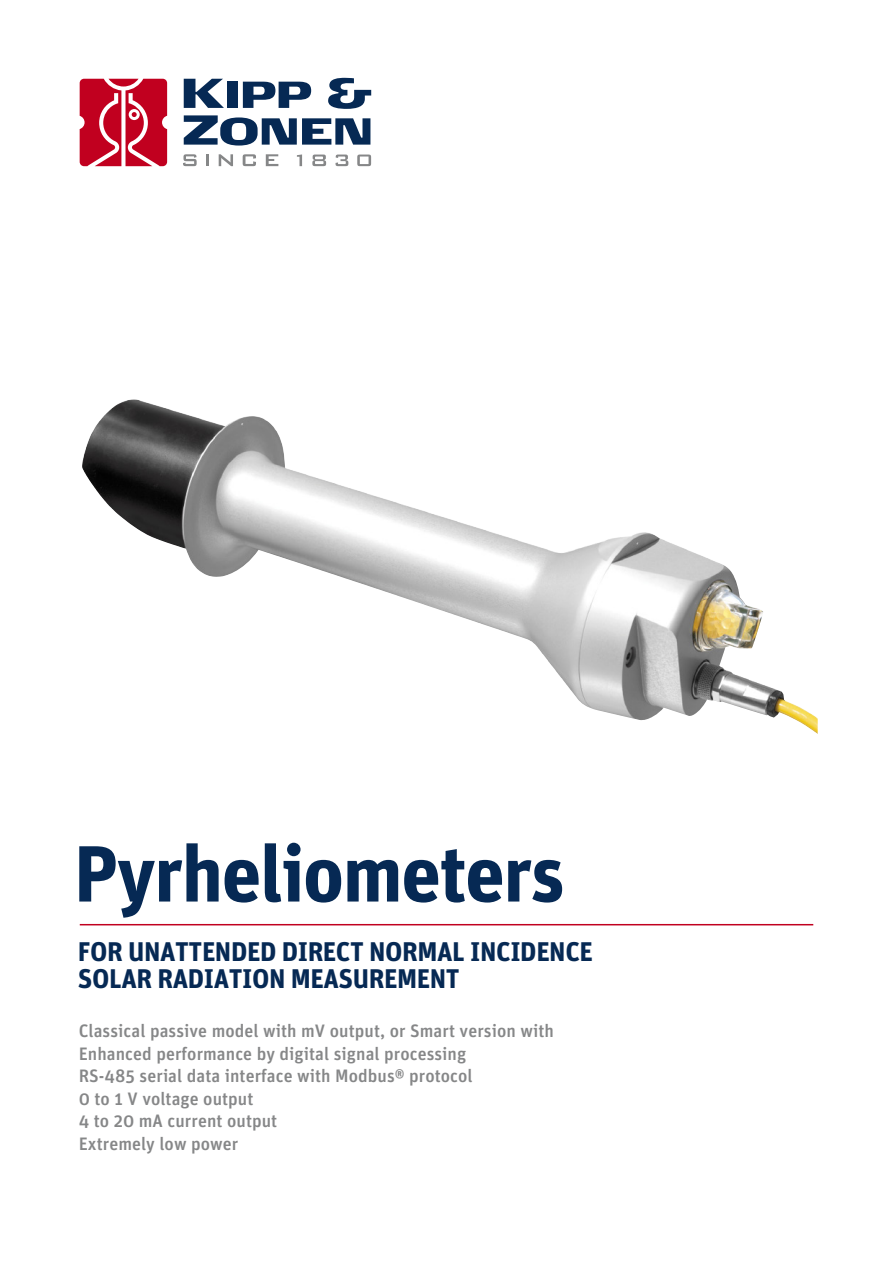
<style>
.page{position:relative;width:893px;height:1263px;background:#fff}
.page>*{position:absolute;margin:0;border:0;box-sizing:border-box;transform-origin:0 0}
.t1{font:700 79.5px "Unit";letter-spacing:-.02em;color:#062954}
.t2{font:700 27px/27px "Unit";letter-spacing:-.015em;color:#062954}
.t3{font:500 18px/22.5px "Unit";letter-spacing:.005em;color:#868788}
</style>
<div class="page">
<hr style="left:80px;top:924px;width:733px;height:1px;background:#c1001f">
<svg style="left:183px;top:154px;width:14px;height:12px"></svg>
<svg style="left:206px;top:154px;width:3px;height:12px"></svg>
<svg style="left:219px;top:154px;width:14px;height:12px"></svg>
<svg style="left:243px;top:154px;width:13px;height:12px"></svg>
<svg style="left:266px;top:154px;width:12px;height:12px"></svg>
<svg style="left:297px;top:154px;width:5px;height:12px"></svg>
<svg style="left:312px;top:155px;width:14px;height:11px"></svg>
<svg style="left:336px;top:155px;width:12px;height:11px"></svg>
<svg style="left:357px;top:155px;width:14px;height:11px"></svg>
<svg style="left:184px;top:79px;width:40px;height:29px"></svg>
<div style="left:227px;top:82px;width:10px;height:26px;background:#062954"></div>
<svg style="left:243px;top:82px;width:68px;height:26px"></svg>
<svg style="left:328px;top:78px;width:43px;height:31px"></svg>
<svg style="left:184px;top:115px;width:186px;height:31px"></svg>
<svg style="left:80px;top:79px;width:87px;height:87px"></svg>
<img style="left:82px;top:399px;width:736px;height:335px">
<h1 class="t1" style="left:74px;top:824px;width:493px">Pyrheliometers</h1>
<h2 class="t2" style="left:78px;top:937px;width:516px">FOR UNATTENDED DIRECT NORMAL INCIDENCE<br>SOLAR RADIATION MEASUREMENT</h2>
<p class="t3" style="left:79px;top:1019px;width:477px">Classical passive model with mV output, or Smart version with Enhanced performance by digital signal processing<br>RS-485 serial data interface with Modbus® protocol<br>0 to 1 V voltage output<br>4 to 20 mA current output<br>Extremely low power</p>
</div>
